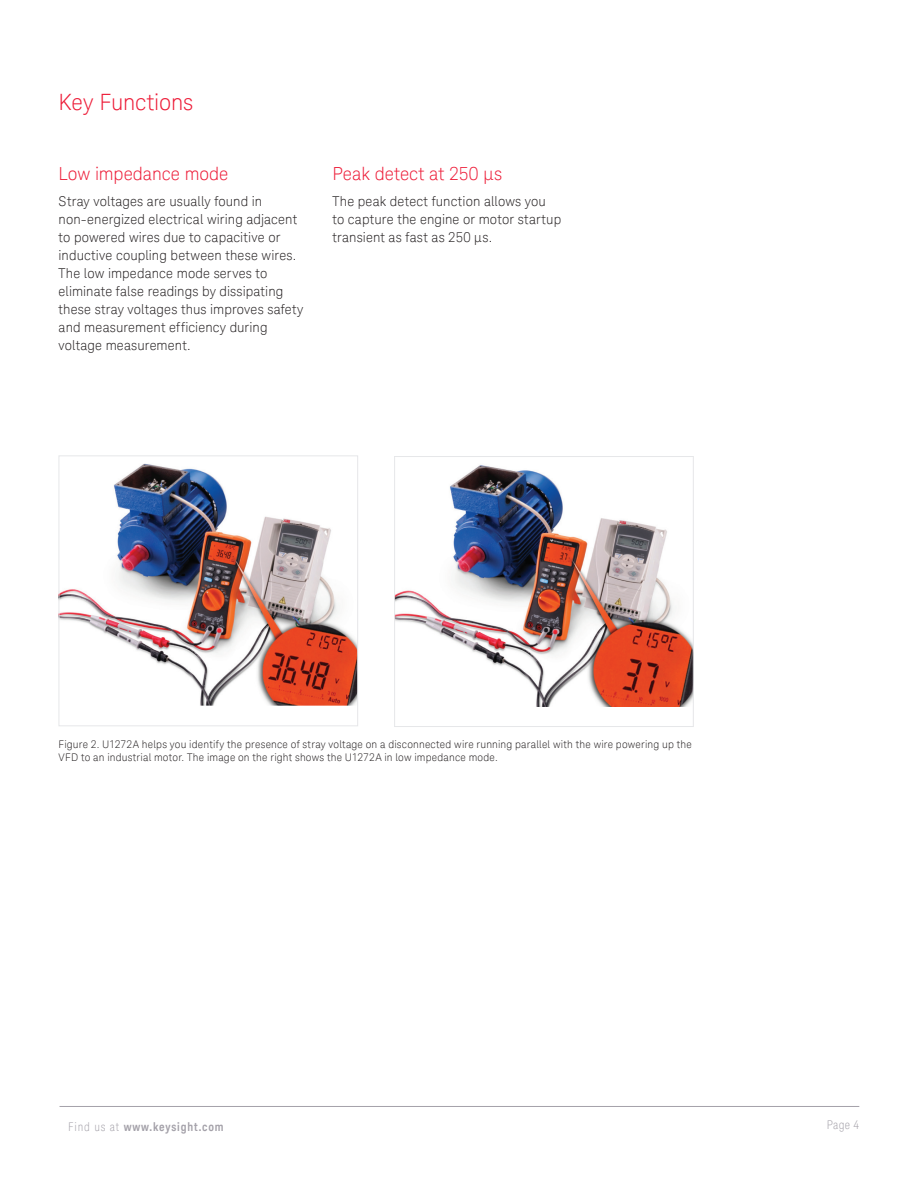
<style>
.page{position:relative;width:918px;height:1188px;background:#fff}
.page>*{position:absolute;margin:0;border:0;box-sizing:border-box;transform-origin:0 0}
.K_Heading_1{font:300 22.5px "Keysight Sans";letter-spacing:-.01em;color:#ed1a36}
.K_Heading_2{font:300 18px "Keysight Sans";letter-spacing:-.005em;color:#ed1a36}
.K_Body_Text{font:300 13.5px/18px "Keysight Sans";letter-spacing:.01em;color:#231f20}
.t1{font:700 12px "Keysight Sans Condensed";letter-spacing:.07em;color:#a4a1a9}
.t2{font:300 condensed 12px "Keysight Sans";color:#a4a1a9}
.K_Captions{font:300 10.5px/13.5px "Keysight Sans";letter-spacing:.02em;color:#231f20}
.s1{font-family:"Keysight Sans";font-weight:300;font-stretch:condensed}
</style>
<div class="page">
<img style="left:396px;top:465px;width:296px;height:241px">
<img style="left:61px;top:463px;width:295px;height:243px">
<div style="left:59px;top:455px;width:299px;height:271px;border:1px solid #e6e7e9"></div>
<div style="left:394px;top:456px;width:300px;height:271px;border:1px solid #e6e7e9"></div>
<hr style="left:60px;top:1106px;width:799px;height:1px;background:#a4a1a9">
<p class="K_Heading_1" style="left:59px;top:89px;width:136px">Key Functions</p>
<p class="K_Heading_2" style="left:59px;top:163px;width:171px">Low impedance mode</p>
<p class="K_Body_Text" style="left:59px;top:192px;width:246px">Stray voltages are usually found in non-energized electrical wiring adjacent to powered wires due to capacitive or inductive coupling between these wires.<br>The low impedance mode serves to eliminate false readings by dissipating these stray voltages thus improves safety and measurement efficiency during voltage measurement.</p>
<p class="K_Heading_2" style="left:333px;top:163px;width:171px">Peak detect at 250 µs</p>
<p class="K_Body_Text" style="left:333px;top:192px;width:230px">The peak detect function allows you<br>to capture the engine or motor startup transient as fast as 250 µs.</p>
<p class="K_Captions" style="left:59px;top:737px;width:635px">Figure 2. U1272A helps you identify the presence of stray voltage on a disconnected wire running parallel with the wire powering up the<br>VFD to an industrial motor. The image on the right shows the U1272A in low impedance mode.</p>
<p class="t1" style="left:68px;top:1119px;width:157px"><span class="s1">Find us at</span> www.keysight.com</p>
<p class="t2" style="left:827px;top:1117px;width:34px">Page 4</p>
</div>
